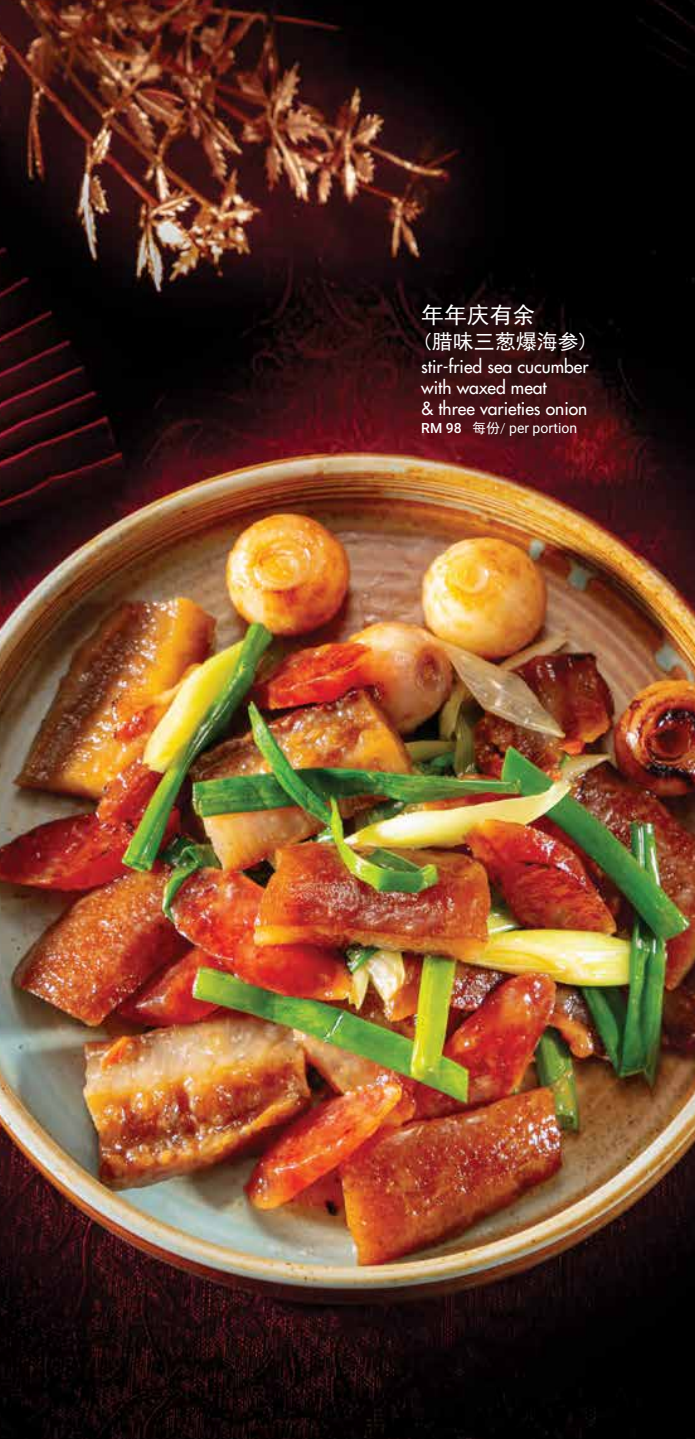
<style>
.page{position:relative;width:695px;height:1439px;background:#fff}
.page>*{position:absolute;margin:0;border:0;box-sizing:border-box;transform-origin:0 0}
.t1{font:22.75px "Sim Hei";color:#fff}
.t2{font:21px "Sim Hei";color:#fff}
.t3{font:500 17.5px/21px "Futura Std";color:#fff}
.t4{font:14px "Roboto";color:#fff}
.s1{font-weight:500}
.s2{font-family:"Sim Hei"}
.s3{font-weight:300}
</style>
<div class="page">
<img style="left:0;top:0;width:694px;height:1439px">
<h1 class="t1" style="left:421px;top:304px;width:115px">年年庆有余</h1>
<p class="t2" style="left:421px;top:330px;width:169px">(腊味三葱爆海参)</p>
<p class="t3" style="left:421px;top:356px;width:169px">stir-fried sea cucumber with waxed meat<br>&amp; three varieties onion</p>
<p class="t4" style="left:421px;top:418px;width:157px"><span class="s1">RM 98</span> <span class="s2">每份</span><span class="s3">/</span> per portion</p>
</div>
